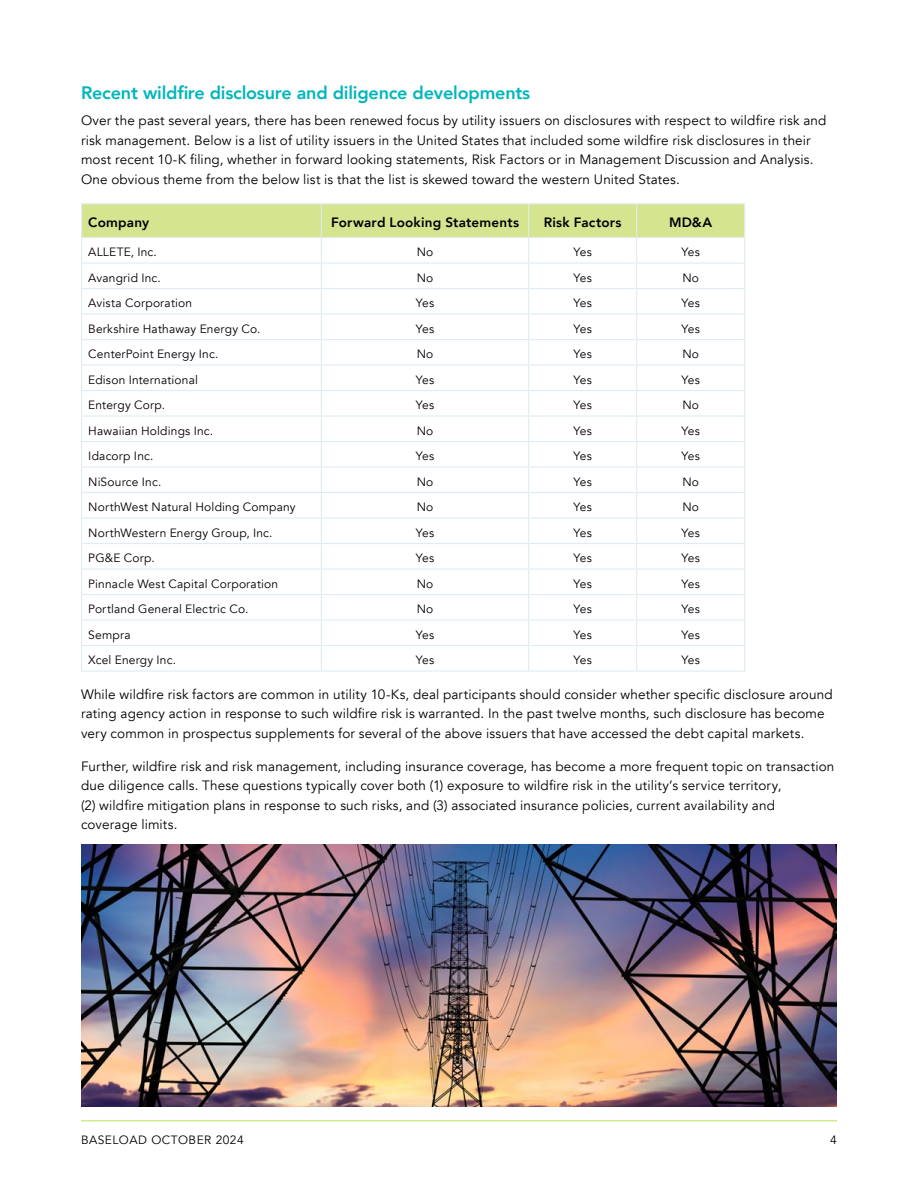
<style>
.page{position:relative;width:918px;height:1188px;background:#fff}
.page>*{position:absolute;margin:0;border:0;box-sizing:border-box;transform-origin:0 0}
._02__Head_Level_One{font:800 18px "Avenir";letter-spacing:-.01em;color:#00b6bb}
._03__Body{font:13.5px/19.5px "Avenir";letter-spacing:.01em;color:#000}
.table_head{font:800 13.5px "Avenir";letter-spacing:.015em;color:#000}
.table_body{font:12px "Avenir";letter-spacing:.015em;color:#000}
.table_body-2{font:12px "Avenir";letter-spacing:.04em;color:#000}
</style>
<div class="page">
<hr style="left:81px;top:1120px;width:756px;height:1px;background:#d0ea8e">
<hr style="left:81px;top:203px;width:240px;height:1px;background:#dfecf1">
<hr style="left:321px;top:203px;width:208px;height:1px;background:#dfecf1">
<hr style="left:529px;top:203px;width:108px;height:1px;background:#dfecf1">
<hr style="left:637px;top:203px;width:108px;height:1px;background:#dfecf1">
<svg style="left:81px;top:204px;width:664px;height:466px"></svg>
<hr style="left:81px;top:670px;width:240px;height:2px;background:#dfecf1">
<hr style="left:321px;top:670px;width:208px;height:2px;background:#dfecf1">
<hr style="left:529px;top:670px;width:108px;height:2px;background:#dfecf1">
<hr style="left:637px;top:670px;width:108px;height:2px;background:#dfecf1">
<img style="left:81px;top:845px;width:756px;height:262px">
<p class="_02__Head_Level_One" style="left:81px;top:79px;width:451px">Recent wildfire disclosure and diligence developments</p>
<p class="_03__Body" style="left:81px;top:111px;width:747px">Over the past several years, there has been renewed focus by utility issuers on disclosures with respect to wildfire risk and risk management. Below is a list of utility issuers in the United States that included some wildfire risk disclosures in their most recent 10-K filing, whether in forward looking statements, Risk Factors or in Management Discussion and Analysis.<br>One obvious theme from the below list is that the list is skewed toward the western United States.</p>
<p class="table_head" style="left:88px;top:212px;width:62px">Company</p>
<p class="table_head" style="left:331px;top:212px;width:190px">Forward Looking Statements</p>
<p class="table_head" style="left:544px;top:212px;width:79px">Risk Factors</p>
<p class="table_head" style="left:669px;top:212px;width:45px">MD&amp;A</p>
<p class="table_body" style="left:88px;top:245px;width:70px">ALLETE, Inc.</p>
<p class="table_body" style="left:417px;top:245px;width:18px">No</p>
<p class="table_body" style="left:574px;top:245px;width:20px">Yes</p>
<p class="table_body" style="left:682px;top:245px;width:20px">Yes</p>
<p class="table_body" style="left:88px;top:271px;width:74px">Avangrid Inc.</p>
<p class="table_body" style="left:417px;top:271px;width:18px">No</p>
<p class="table_body" style="left:574px;top:271px;width:20px">Yes</p>
<p class="table_body" style="left:682px;top:271px;width:18px">No</p>
<p class="table_body" style="left:88px;top:296px;width:105px">Avista Corporation</p>
<p class="table_body" style="left:416px;top:296px;width:20px">Yes</p>
<p class="table_body" style="left:574px;top:296px;width:20px">Yes</p>
<p class="table_body" style="left:682px;top:296px;width:20px">Yes</p>
<p class="table_body" style="left:88px;top:322px;width:174px">Berkshire Hathaway Energy Co.</p>
<p class="table_body" style="left:416px;top:322px;width:20px">Yes</p>
<p class="table_body" style="left:574px;top:322px;width:20px">Yes</p>
<p class="table_body" style="left:682px;top:322px;width:20px">Yes</p>
<p class="table_body" style="left:88px;top:347px;width:132px">CenterPoint Energy Inc.</p>
<p class="table_body" style="left:417px;top:347px;width:18px">No</p>
<p class="table_body" style="left:574px;top:347px;width:20px">Yes</p>
<p class="table_body" style="left:682px;top:347px;width:18px">No</p>
<p class="table_body" style="left:88px;top:373px;width:111px">Edison International</p>
<p class="table_body" style="left:416px;top:373px;width:20px">Yes</p>
<p class="table_body" style="left:574px;top:373px;width:20px">Yes</p>
<p class="table_body" style="left:682px;top:373px;width:20px">Yes</p>
<p class="table_body" style="left:88px;top:398px;width:78px">Entergy Corp.</p>
<p class="table_body" style="left:416px;top:398px;width:20px">Yes</p>
<p class="table_body" style="left:574px;top:398px;width:20px">Yes</p>
<p class="table_body" style="left:682px;top:398px;width:18px">No</p>
<p class="table_body" style="left:88px;top:424px;width:126px">Hawaiian Holdings Inc.</p>
<p class="table_body" style="left:417px;top:424px;width:18px">No</p>
<p class="table_body" style="left:574px;top:424px;width:20px">Yes</p>
<p class="table_body" style="left:682px;top:424px;width:20px">Yes</p>
<p class="table_body" style="left:88px;top:449px;width:67px">Idacorp Inc.</p>
<p class="table_body" style="left:416px;top:449px;width:20px">Yes</p>
<p class="table_body" style="left:574px;top:449px;width:20px">Yes</p>
<p class="table_body" style="left:682px;top:449px;width:20px">Yes</p>
<p class="table_body" style="left:88px;top:475px;width:75px">NiSource Inc.</p>
<p class="table_body" style="left:417px;top:475px;width:18px">No</p>
<p class="table_body" style="left:574px;top:475px;width:20px">Yes</p>
<p class="table_body" style="left:682px;top:475px;width:18px">No</p>
<p class="table_body" style="left:88px;top:500px;width:209px">NorthWest Natural Holding Company</p>
<p class="table_body" style="left:417px;top:500px;width:18px">No</p>
<p class="table_body" style="left:574px;top:500px;width:20px">Yes</p>
<p class="table_body" style="left:682px;top:500px;width:18px">No</p>
<p class="table_body" style="left:88px;top:526px;width:186px">NorthWestern Energy Group, Inc.</p>
<p class="table_body" style="left:416px;top:526px;width:20px">Yes</p>
<p class="table_body" style="left:574px;top:526px;width:20px">Yes</p>
<p class="table_body" style="left:682px;top:526px;width:20px">Yes</p>
<p class="table_body" style="left:88px;top:551px;width:68px">PG&amp;E Corp.</p>
<p class="table_body" style="left:416px;top:551px;width:20px">Yes</p>
<p class="table_body" style="left:574px;top:551px;width:20px">Yes</p>
<p class="table_body" style="left:682px;top:551px;width:20px">Yes</p>
<p class="table_body" style="left:88px;top:577px;width:191px">Pinnacle West Capital Corporation</p>
<p class="table_body" style="left:417px;top:577px;width:18px">No</p>
<p class="table_body" style="left:574px;top:577px;width:20px">Yes</p>
<p class="table_body" style="left:682px;top:577px;width:20px">Yes</p>
<p class="table_body" style="left:88px;top:602px;width:162px">Portland General Electric Co.</p>
<p class="table_body" style="left:417px;top:602px;width:18px">No</p>
<p class="table_body" style="left:574px;top:602px;width:20px">Yes</p>
<p class="table_body" style="left:682px;top:602px;width:20px">Yes</p>
<p class="table_body" style="left:88px;top:628px;width:44px">Sempra</p>
<p class="table_body" style="left:416px;top:628px;width:20px">Yes</p>
<p class="table_body" style="left:574px;top:628px;width:20px">Yes</p>
<p class="table_body" style="left:682px;top:628px;width:20px">Yes</p>
<p class="table_body" style="left:88px;top:653px;width:89px">Xcel Energy Inc.</p>
<p class="table_body" style="left:416px;top:653px;width:20px">Yes</p>
<p class="table_body" style="left:574px;top:653px;width:20px">Yes</p>
<p class="table_body" style="left:682px;top:653px;width:20px">Yes</p>
<p class="_03__Body" style="left:81px;top:684px;width:753px">While wildfire risk factors are common in utility 10-Ks, deal participants should consider whether specific disclosure around rating agency action in response to such wildfire risk is warranted. In the past twelve months, such disclosure has become very common in prospectus supplements for several of the above issuers that have accessed the debt capital markets.</p>
<p class="_03__Body" style="left:81px;top:756px;width:755px">Further, wildfire risk and risk management, including insurance coverage, has become a more frequent topic on transaction due diligence calls. These questions typically cover both (1) exposure to wildfire risk in the utility’s service territory,<br>(2) wildfire mitigation plans in response to such risks, and (3) associated insurance policies, current availability and coverage limits.</p>
<p class="table_body-2" style="left:81px;top:1133px;width:164px">BASELOAD OCTOBER 2024</p>
<p class="table_body" style="left:830px;top:1133px;width:8px">4</p>
</div>
